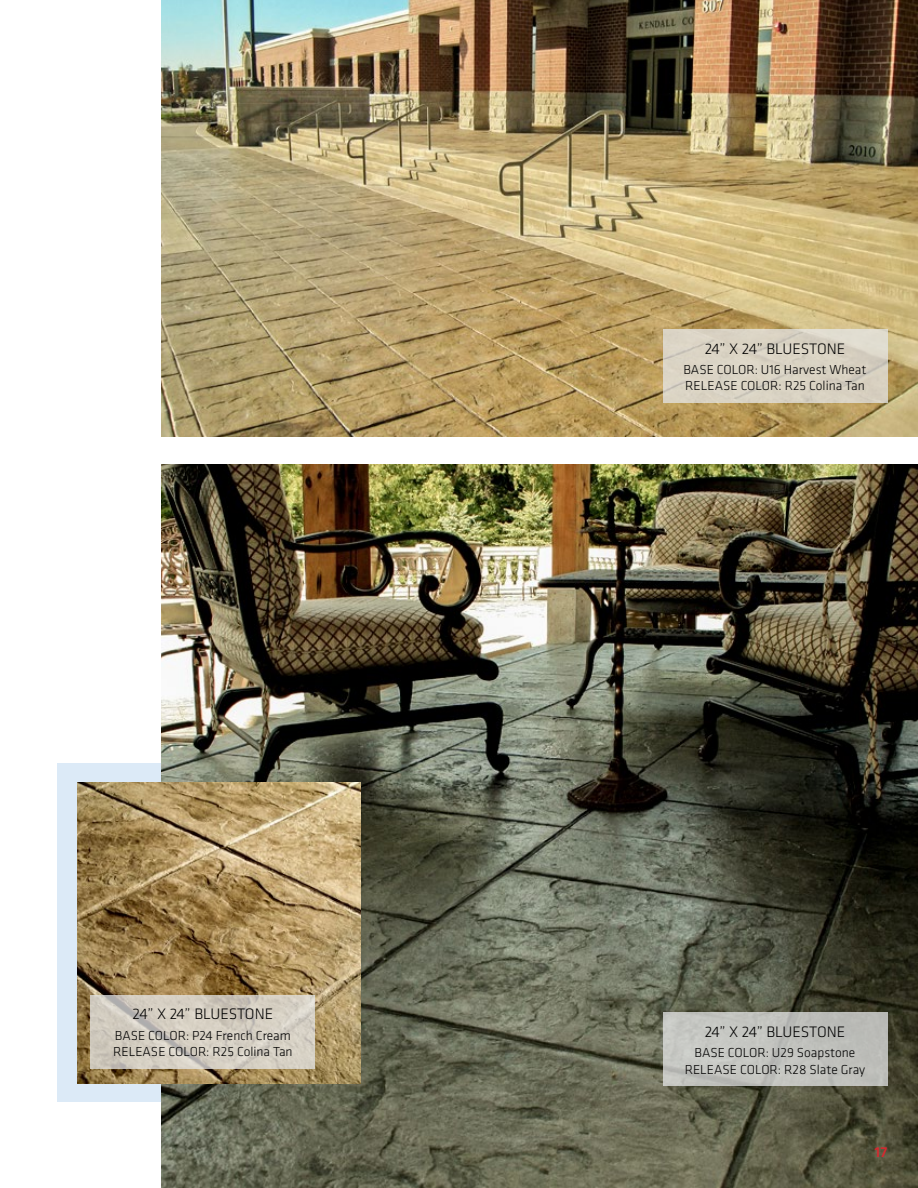
<style>
.page{position:relative;width:918px;height:1188px;background:#fff}
.page>*{position:absolute;margin:0;border:0;box-sizing:border-box;transform-origin:0 0}
.t1{font:300 15.75px "Klavika";letter-spacing:-.01em;color:#000}
.t2{font:500 15px "Klavika";color:#d7282f}
.t3{font:300 13.5px/16.2px "Klavika";color:#000}
</style>
<div class="page">
<div style="left:58px;top:763px;width:316px;height:339px;background:#dceaf7"></div>
<img style="left:162px;top:464px;width:756px;height:724px">
<img style="left:77px;top:782px;width:283px;height:301px">
<svg style="left:90px;top:995px;width:225px;height:73px;background:#d1cbc0"></svg>
<div style="left:663px;top:1013px;width:224px;height:73px;background:#c1c2be"></div>
<img style="left:162px;top:0;width:756px;height:437px">
<div style="left:663px;top:330px;width:224px;height:73px;background:linear-gradient(to bottom,#dbd5c6,#d7d1c1)"></div>
<p class="t1" style="left:705px;top:339px;width:142px">24” X 24” BLUESTONE</p>
<p class="t3" style="left:683px;top:361px;width:185px">BASE COLOR: U16 Harvest Wheat<br>RELEASE COLOR: R25 Colina Tan</p>
<p class="t1" style="left:133px;top:1005px;width:142px">24” X 24” BLUESTONE</p>
<p class="t3" style="left:113px;top:1027px;width:181px">BASE COLOR: P24 French Cream<br>RELEASE COLOR: R25 Colina Tan</p>
<p class="t1" style="left:705px;top:1022px;width:142px">24” X 24” BLUESTONE</p>
<p class="t3" style="left:685px;top:1045px;width:182px;text-align:center">BASE COLOR: U29 Soapstone<br>RELEASE COLOR: R28 Slate Gray</p>
<p class="t2" style="left:875px;top:1142px;width:14px">17</p>
</div>
